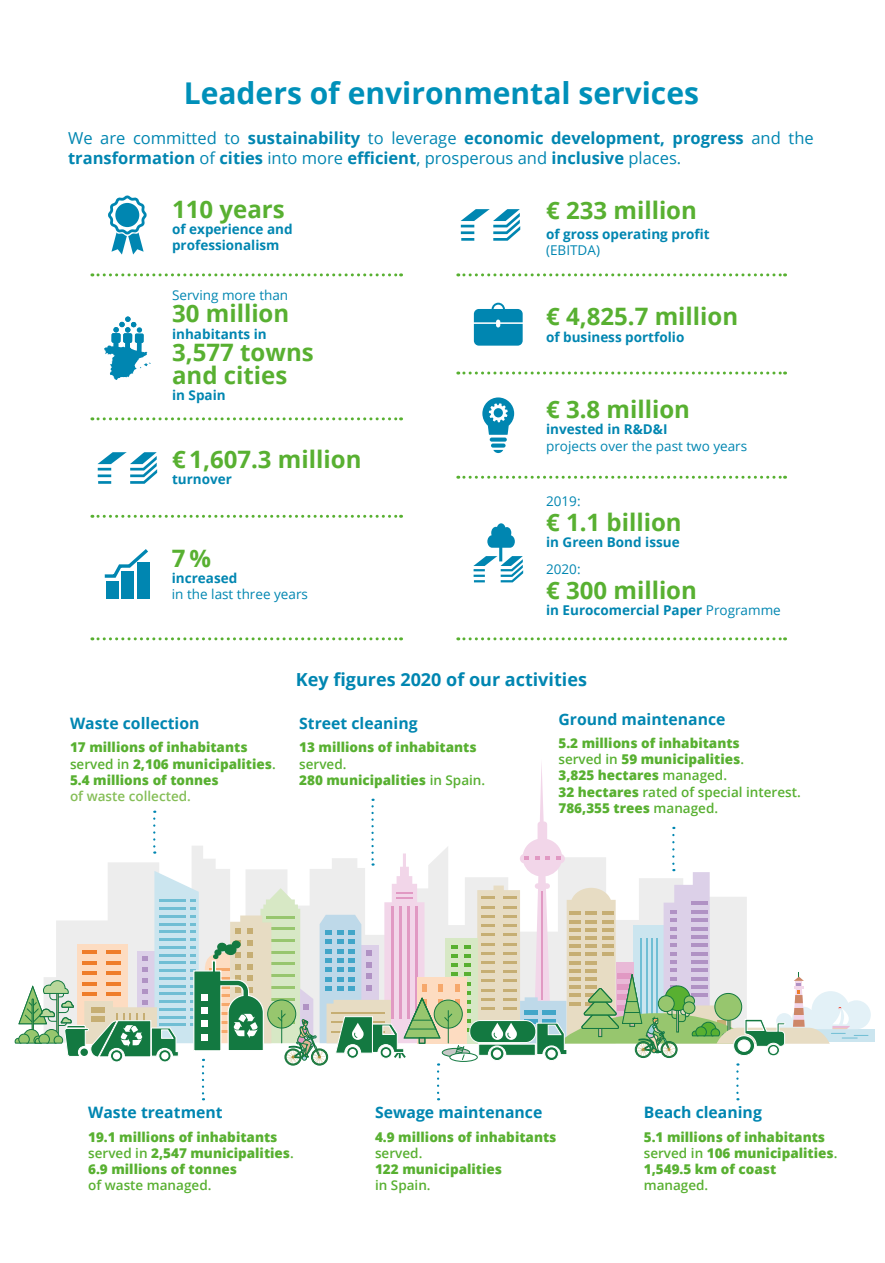
<style>
.page{position:relative;width:885px;height:1263px;background:#fff}
.page>*{position:absolute;margin:0;border:0;box-sizing:border-box;transform-origin:0 0}
.t1{font:700 30px "Open Sans";color:#0090b9}
.t2{font:700 24px/22.8px "Open Sans";color:#58b031}
.t3{font:700 18px "Open Sans";color:#0086b1}
.t4{font:700 16.5px/19.8px "Open Sans";color:#0086b1}
.t5{font:700 15.75px "Open Sans";color:#0086b1}
.t6{font:800 13.5px/16.2px "Open Sans";color:#58b031}
.t7{font:700 13.5px/16.2px "Open Sans";color:#0086b1}
.t8{font:13.5px "Open Sans";color:#0086b1}
.t9{font:600 13.5px "Open Sans";color:#58b031}
.t10{font:600 13.5px "Open Sans";color:#85be57}
.s1{font-weight:400}
.s2{font-weight:600}
</style>
<div class="page">
<div style="left:813px;top:1029px;width:61px;height:13px;background:#cbe5ef"></div>
<div style="left:445px;top:938px;width:32px;height:105px;background:#d7e8c5"></div>
<svg style="left:469px;top:1020px;width:67px;height:23px"></svg>
<div style="left:449px;top:1053px;width:28px;height:9px;border:1px solid #137941;border-radius:50%"></div>
<svg style="left:14px;top:799px;width:457px;height:301px"></svg>
<svg style="left:477px;top:763px;width:393px;height:337px"></svg>
<svg style="left:104px;top:316px;width:46px;height:64px"></svg>
<svg style="left:97px;top:452px;width:60px;height:32px"></svg>
<svg style="left:460px;top:209px;width:60px;height:32px"></svg>
<svg style="left:108px;top:195px;width:39px;height:60px"></svg>
<div style="left:115px;top:203px;width:24px;height:24px;background:#0086b1;border-radius:50%"></div>
<svg style="left:474px;top:303px;width:48px;height:43px"></svg>
<svg style="left:104px;top:549px;width:46px;height:30px"></svg>
<div style="left:106px;top:581px;width:12px;height:18px;background:#0086b1"></div>
<div style="left:122px;top:571px;width:12px;height:28px;background:#0086b1"></div>
<div style="left:137px;top:563px;width:12px;height:36px;background:#0086b1"></div>
<svg style="left:473px;top:523px;width:50px;height:60px"></svg>
<div style="left:489px;top:437px;width:18px;height:5px;background:#0086b1;border-radius:2px"></div>
<div style="left:491px;top:443px;width:14px;height:5px;background:#0086b1;border-radius:2px"></div>
<svg style="left:493px;top:450px;width:10px;height:3px"></svg>
<svg style="left:482px;top:397px;width:32px;height:38px"></svg>
<svg style="left:92px;top:273px;width:309px;height:3px"></svg>
<svg style="left:458px;top:273px;width:327px;height:3px"></svg>
<svg style="left:458px;top:371px;width:327px;height:3px"></svg>
<svg style="left:458px;top:476px;width:327px;height:3px"></svg>
<svg style="left:458px;top:637px;width:327px;height:3px"></svg>
<svg style="left:92px;top:417px;width:309px;height:3px"></svg>
<svg style="left:92px;top:515px;width:309px;height:3px"></svg>
<svg style="left:92px;top:637px;width:309px;height:3px"></svg>
<h1 class="t1" style="left:184px;top:72px;width:516px">Leaders of environmental services</h1>
<p class="t4" style="left:68px;top:128px;width:747px"><span class="s1">We are committed to</span> sustainability <span class="s1">to leverage</span> economic development, progress <span class="s1">and the </span>transformation <span class="s1">of</span> cities <span class="s1">into more</span> efficient<span class="s1">, prosperous and</span> inclusive <span class="s1">places.</span></p>
<h2 class="t2" style="left:172px;top:197px;width:114px">110 years</h2>
<p class="t7" style="left:172px;top:221px;width:122px">of experience and professionalism</p>
<p class="t8" style="left:172px;top:285px;width:118px">Serving more than</p>
<h2 class="t2" style="left:172px;top:302px;width:119px">30 million</h2>
<p class="t7" style="left:172px;top:325px;width:96px">inhabitants in</p>
<h2 class="t2" style="left:172px;top:341px;width:143px">3,577 towns and cities</h2>
<p class="t7" style="left:172px;top:387px;width:55px">in Spain</p>
<h2 class="t2" style="left:172px;top:447px;width:191px">€ 1,607.3 million</h2>
<p class="t7" style="left:172px;top:471px;width:61px">turnover</p>
<h2 class="t2" style="left:172px;top:546px;width:41px">7 %</h2>
<p class="t7" style="left:172px;top:570px;width:67px">increased</p>
<p class="t8" style="left:172px;top:585px;width:138px">in the last three years</p>
<h2 class="t2" style="left:546px;top:199px;width:152px">€ 233 million</h2>
<p class="t7" style="left:546px;top:225px;width:165px">of gross operating profit</p>
<p class="t8" style="left:546px;top:241px;width:55px">(EBITDA)</p>
<h2 class="t2" style="left:546px;top:305px;width:193px">€ 4,825.7 million</h2>
<p class="t7" style="left:546px;top:328px;width:140px">of business portfolio</p>
<h2 class="t2" style="left:546px;top:397px;width:145px">€ 3.8 million</h2>
<p class="t7" style="left:546px;top:421px;width:123px">invested in R&amp;D&amp;I</p>
<p class="t8" style="left:546px;top:436px;width:202px">projects over the past two years</p>
<p class="t8" style="left:546px;top:491px;width:36px">2019:</p>
<h2 class="t2" style="left:546px;top:510px;width:137px">€ 1.1 billion</h2>
<p class="t7" style="left:546px;top:534px;width:135px">in Green Bond issue</p>
<p class="t8" style="left:546px;top:559px;width:36px">2020:</p>
<h2 class="t2" style="left:546px;top:578px;width:152px">€ 300 million</h2>
<p class="t7" style="left:546px;top:602px;width:236px">in Eurocomercial Paper <span class="s1">Programme</span></p>
<p class="t5" style="left:70px;top:712px;width:131px">Waste collection</p>
<p class="t6" style="left:70px;top:739px;width:207px">17 millions of inhabitants <span class="s2">served in</span> 2,106 municipalities<span class="s2">.<br></span>5.4 millions of tonnes</p>
<p class="t10" style="left:70px;top:787px;width:122px">of waste collected.</p>
<h3 class="t3" style="left:296px;top:667px;width:292px">Key figures 2020 of our activities</h3>
<p class="t5" style="left:299px;top:712px;width:120px">Street cleaning</p>
<p class="t6" style="left:299px;top:739px;width:179px">13 millions of inhabitants</p>
<p class="t6" style="left:299px;top:755px;width:187px"><span class="s2">served.<br></span>280 municipalities <span class="s2">in Spain.</span></p>
<p class="t5" style="left:558px;top:708px;width:168px">Ground maintenance</p>
<p class="t6" style="left:558px;top:734px;width:244px">5.2 millions of inhabitants<br><span class="s2">served in</span> 59 municipalities<span class="s2">.<br></span>3,825 hectares <span class="s2">managed.<br></span>32 hectares <span class="s2">rated of special interest.<br></span>786,355 trees <span class="s2">managed.</span></p>
<p class="t5" style="left:88px;top:1101px;width:136px">Waste treatment</p>
<p class="t6" style="left:88px;top:1128px;width:207px">19.1 millions of inhabitants <span class="s2">served in</span> 2,547 municipalities<span class="s2">.<br></span>6.9 millions of tonnes</p>
<p class="t9" style="left:88px;top:1176px;width:125px">of waste managed.</p>
<p class="t5" style="left:375px;top:1101px;width:169px">Sewage maintenance</p>
<p class="t6" style="left:375px;top:1128px;width:183px">4.9 millions of inhabitants</p>
<p class="t9" style="left:375px;top:1144px;width:49px">served.</p>
<p class="t6" style="left:375px;top:1160px;width:128px">122 municipalities</p>
<p class="t9" style="left:375px;top:1176px;width:57px">in Spain.</p>
<p class="t5" style="left:643px;top:1101px;width:120px">Beach cleaning</p>
<p class="t6" style="left:643px;top:1128px;width:195px">5.1 millions of inhabitants <span class="s2">served in</span> 106 municipalities<span class="s2">.<br></span>1,549.5 km of coast</p>
<p class="t9" style="left:643px;top:1176px;width:66px">managed.</p>
</div>
